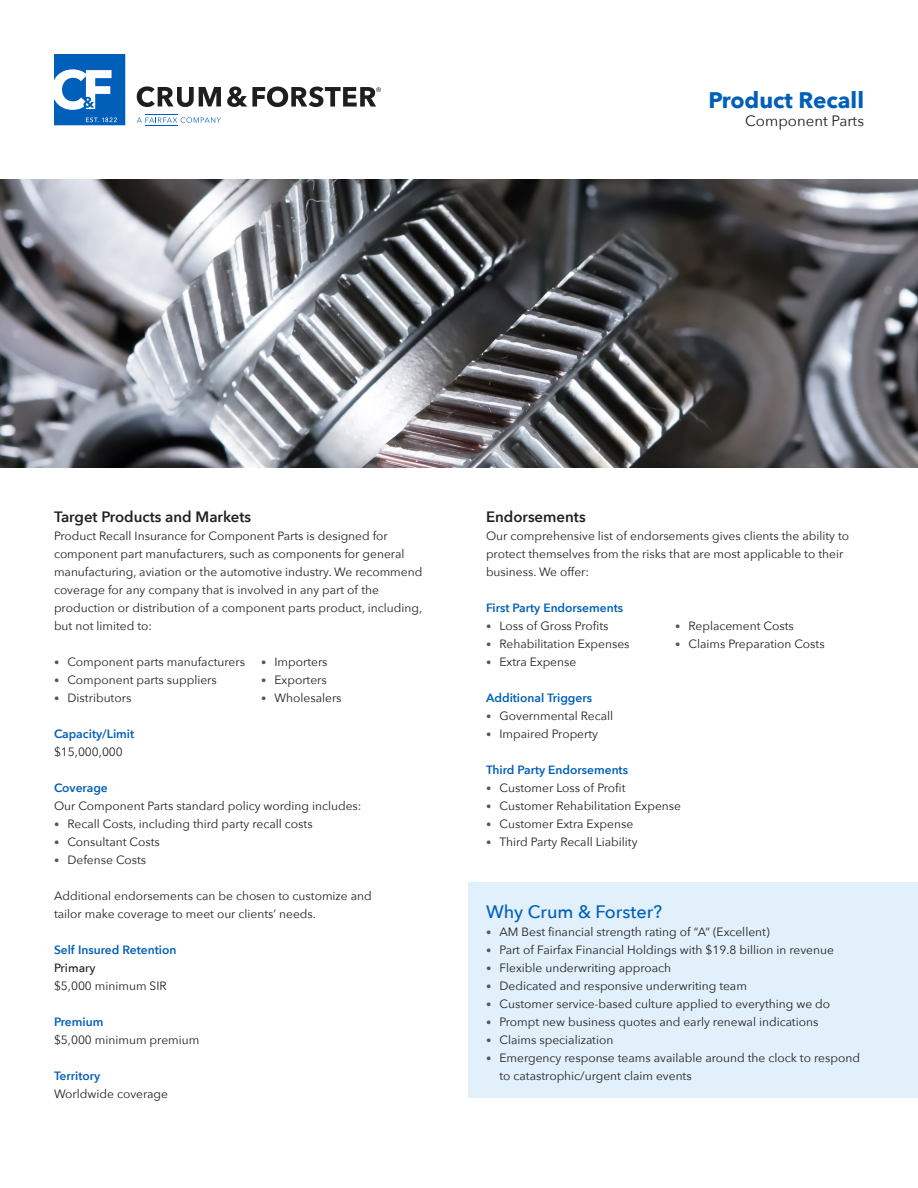
<style>
.page{position:relative;width:918px;height:1188px;background:#fff}
.page>*{position:absolute;margin:0;border:0;box-sizing:border-box;transform-origin:0 0}
.t1{font:700 22.5px "Avenir Next";color:#005fb9}
.t2{font:500 18px "Avenir Next";color:#005fb9}
.t3{font:600 15px "Avenir Next";color:#231f20}
.t4{font:15px "Avenir Next";color:#231f20}
.t5{font:12px/18px "Avenir Next";color:#231f20}
.sub-header{font:600 12px "Avenir Next";color:#005fb9}
.t6{font:500 12px "Avenir Next";color:#231f20}
.s1{font-size:10.5px;color:#57585a}
</style>
<div class="page">
<svg style="left:137px;top:86px;width:84px;height:21px"></svg>
<svg style="left:137px;top:117px;width:84px;height:6px"></svg>
<hr style="left:145px;top:114px;width:33px;height:1px;background:#005fb9">
<hr style="left:145px;top:125px;width:33px;height:1px;background:#005fb9">
<svg style="left:54px;top:54px;width:71px;height:71px"></svg>
<svg style="left:227px;top:87px;width:154px;height:20px"></svg>
<img style="left:0;top:180px;width:918px;height:288px">
<div style="left:468px;top:882px;width:450px;height:216px;background:#e1f0fa"></div>
<p class="t1" style="left:708px;top:81px;width:157px">Product Recall</p>
<p class="t4" style="left:745px;top:108px;width:120px">Component Parts</p>
<p class="t3" style="left:54px;top:504px;width:199px">Target Products and Markets</p>
<p class="t5" style="left:54px;top:526px;width:370px">Product Recall Insurance for Component Parts is designed for component part manufacturers, such as components for general manufacturing, aviation or the automotive industry. We recommend coverage for any company that is involved in any part of the production or distribution of a component parts product, including, but not limited to:</p>
<p class="t5" style="left:54px;top:652px;width:193px"><span class="s1">•</span> Component parts manufacturers</p>
<p class="t5" style="left:54px;top:670px;width:164px"><span class="s1">•</span> Component parts suppliers</p>
<p class="t5" style="left:54px;top:688px;width:79px"><span class="s1">•</span> Distributors</p>
<p class="sub-header" style="left:54px;top:724px;width:82px">Capacity/Limit</p>
<p class="t5" style="left:54px;top:742px;width:70px">$15,000,000</p>
<p class="sub-header" style="left:54px;top:778px;width:55px">Coverage</p>
<p class="t5" style="left:54px;top:796px;width:309px">Our Component Parts standard policy wording includes:</p>
<p class="t5" style="left:54px;top:814px;width:260px"><span class="s1">•</span> Recall Costs, including third party recall costs</p>
<p class="t5" style="left:54px;top:832px;width:107px"><span class="s1">•</span> Consultant Costs</p>
<p class="t5" style="left:54px;top:850px;width:94px"><span class="s1">•</span> Defense Costs</p>
<p class="t5" style="left:54px;top:886px;width:319px">Additional endorsements can be chosen to customize and tailor make coverage to meet our clients’ needs.</p>
<p class="sub-header" style="left:54px;top:940px;width:124px">Self Insured Retention</p>
<p class="t6" style="left:54px;top:958px;width:43px">Primary</p>
<p class="t5" style="left:54px;top:976px;width:114px">$5,000 minimum SIR</p>
<p class="sub-header" style="left:54px;top:1012px;width:51px">Premium</p>
<p class="t5" style="left:54px;top:1030px;width:147px">$5,000 minimum premium</p>
<p class="sub-header" style="left:54px;top:1066px;width:48px">Territory</p>
<p class="t5" style="left:54px;top:1084px;width:116px">Worldwide coverage</p>
<p class="t5" style="left:261px;top:652px;width:68px"><span class="s1">•</span> Importers</p>
<p class="t5" style="left:261px;top:670px;width:67px"><span class="s1">•</span> Exporters</p>
<p class="t5" style="left:261px;top:688px;width:82px"><span class="s1">•</span> Wholesalers</p>
<p class="t3" style="left:486px;top:504px;width:101px">Endorsements</p>
<p class="t5" style="left:486px;top:526px;width:365px">Our comprehensive list of endorsements gives clients the ability to protect themselves from the risks that are most applicable to their business. We offer:</p>
<p class="sub-header" style="left:486px;top:598px;width:139px">First Party Endorsements</p>
<p class="t5" style="left:486px;top:616px;width:124px"><span class="s1">•</span> Loss of Gross Profits</p>
<p class="t5" style="left:486px;top:634px;width:145px"><span class="s1">•</span> Rehabilitation Expenses</p>
<p class="t5" style="left:486px;top:652px;width:92px"><span class="s1">•</span> Extra Expense</p>
<p class="sub-header" style="left:486px;top:688px;width:108px">Additional Triggers</p>
<p class="t5" style="left:486px;top:706px;width:129px"><span class="s1">•</span> Governmental Recall</p>
<p class="t5" style="left:486px;top:724px;width:113px"><span class="s1">•</span> Impaired Property</p>
<p class="sub-header" style="left:486px;top:760px;width:144px">Third Party Endorsements</p>
<p class="t5" style="left:486px;top:778px;width:141px"><span class="s1">•</span> Customer Loss of Profit</p>
<p class="t5" style="left:486px;top:796px;width:197px"><span class="s1">•</span> Customer Rehabilitation Expense</p>
<p class="t5" style="left:486px;top:814px;width:149px"><span class="s1">•</span> Customer Extra Expense</p>
<p class="t5" style="left:486px;top:832px;width:153px"><span class="s1">•</span> Third Party Recall Liability</p>
<p class="t5" style="left:675px;top:616px;width:120px"><span class="s1">•</span> Replacement Costs</p>
<p class="t5" style="left:675px;top:634px;width:151px"><span class="s1">•</span> Claims Preparation Costs</p>
<p class="t2" style="left:486px;top:896px;width:178px">Why Crum &amp; Forster?</p>
<p class="t5" style="left:486px;top:922px;width:285px"><span class="s1">•</span> AM Best financial strength rating of “A” (Excellent)</p>
<p class="t5" style="left:486px;top:940px;width:349px"><span class="s1">•</span> Part of Fairfax Financial Holdings with $19.8 billion in revenue</p>
<p class="t5" style="left:486px;top:958px;width:187px"><span class="s1">•</span> Flexible underwriting approach</p>
<p class="t5" style="left:486px;top:976px;width:262px"><span class="s1">•</span> Dedicated and responsive underwriting team</p>
<p class="t5" style="left:486px;top:994px;width:346px"><span class="s1">•</span> Customer service-based culture applied to everything we do</p>
<p class="t5" style="left:486px;top:1012px;width:334px"><span class="s1">•</span> Prompt new business quotes and early renewal indications</p>
<p class="t5" style="left:486px;top:1030px;width:129px"><span class="s1">•</span> Claims specialization</p>
<p class="t5" style="left:500px;top:1048px;width:362px;text-indent:-14px"><span class="s1">•</span> Emergency response teams available around the clock to respond to catastrophic/urgent claim events</p>
</div>
